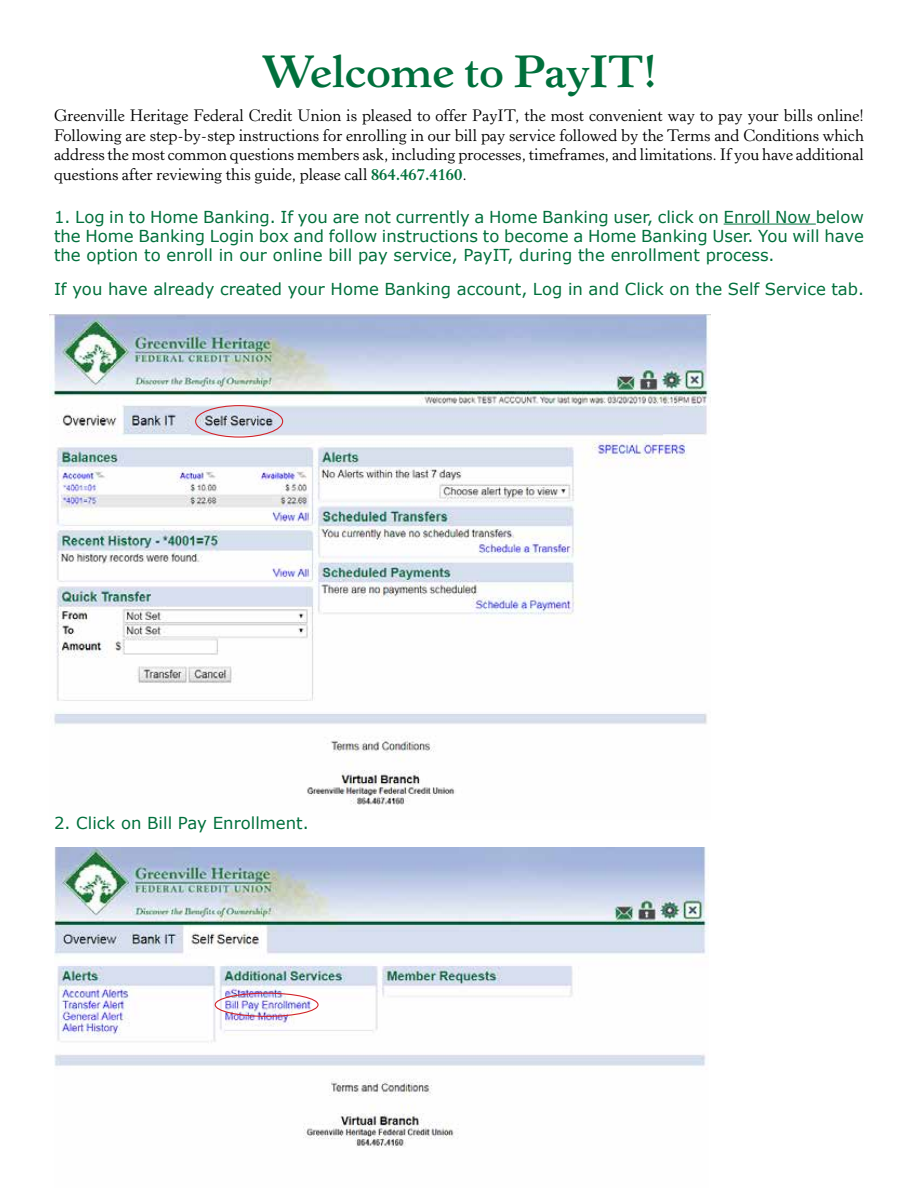
<style>
.page{position:relative;width:918px;height:1188px;background:#fff}
.page>*{position:absolute;margin:0;border:0;box-sizing:border-box;transform-origin:0 0}
.t1{font:700 45px "Horley Old Style MT Std";color:#00703c}
.t2{font:16.5px/19.5px "Horley Old Style MT Std";color:#000;text-align:justify}
.t3{font:16.5px/18.9px "Verdana";color:#00703c;text-align:justify}
.s1{font-weight:700;color:#00703c}
</style>
<div class="page">
<img style="left:50px;top:314px;width:660px;height:491px">
<img style="left:191px;top:406px;width:471px;height:30px">
<div style="left:195px;top:405px;width:88px;height:33px;border:1px solid #d2232a;border-radius:50%"></div>
<hr style="left:724px;top:224px;width:92px;height:1px;background:#00703c">
<img style="left:54px;top:848px;width:654px;height:300px">
<div style="left:215px;top:993px;width:104px;height:24px;border:1px solid #d2232a;border-radius:50%"></div>
<h1 class="t1" style="left:262px;top:42px;width:396px">Welcome to PayIT!</h1>
<p class="t2" style="left:54px;top:106px;width:812px">Greenville Heritage Federal Credit Union is pleased to offer PayIT, the most convenient way to pay your bills online!<br>Following are step-by-step instructions for enrolling in our bill pay service followed by the Terms and Conditions which address the most common questions members ask, including processes, timeframes, and limitations. If you have additional questions after reviewing this guide, please call <span class="s1">864.467.4160</span>.</p>
<p class="t3" style="left:54px;top:207px;width:812px">1. Log in to Home Banking. If you are not currently a Home Banking user, click on Enroll Now below the Home Banking Login box and follow instructions to become a Home Banking User. You will have the option to enroll in our online bill pay service, PayIT, during the enrollment process.</p>
<p class="t3" style="left:54px;top:279px;width:812px">If you have already created your Home Banking account, Log in and Click on the Self Service tab.</p>
<p class="t3" style="left:54px;top:813px;width:256px">2. Click on Bill Pay Enrollment.</p>
</div>
